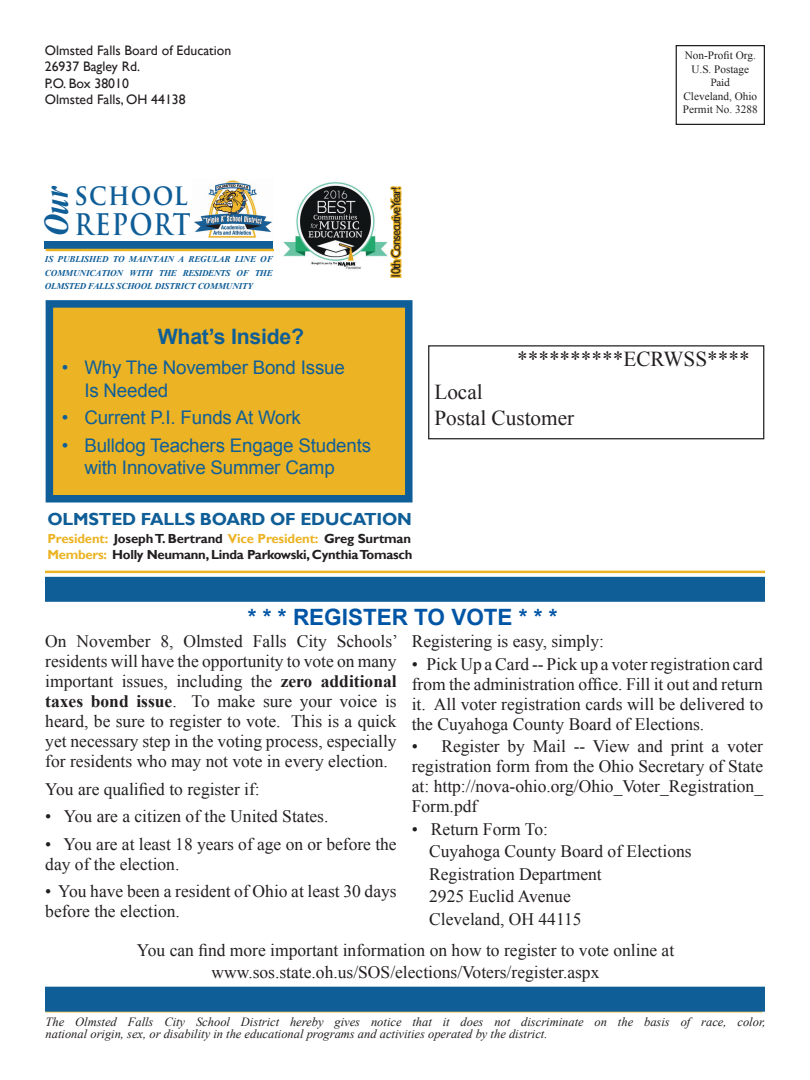
<style>
.page{position:relative;width:810px;height:1080px;background:#fff}
.page>*{position:absolute;margin:0;border:0;box-sizing:border-box;transform-origin:0 0}
.t1{font:700 43.12px "Vijaya";color:#105e97;scale:.87 1}
.t2{font:700 29px "Trajan Pro";letter-spacing:.05em;color:#105e97;scale:.86 1}
.t3{font:700 22.5px "Arial";color:#0155a5}
.t4{font:21.25px/25.5px "Times New Roman";color:#231f20}
.t5{font:700 21.25px "Arial";letter-spacing:-.01em;color:#105e97}
.t6{font:18.75px/22.5px "Arial";letter-spacing:-.01em;color:#105e97}
.t7{font:17.5px/20px "Times New Roman";color:#231f20;text-align:justify}
.t8{font:700 17.5px "Gill Sans";letter-spacing:-.01em;color:#105e97}
.t9{font:13.75px/16.5px "Gill Sans";color:#231f20}
.t10{font:700 13.12px/15.8px "Gill Sans";letter-spacing:-.02em;color:#231f20}
.t11{font:italic 12.5px/12.5px "Times New Roman";color:#231f20}
.t12{font:12.5px "Gill Sans";letter-spacing:-.09em;color:#231f20}
.t13{font:700 11.25px/13.5px "Vijaya";letter-spacing:-.02em;color:#105e97;text-align:justify}
.t14{font:11.25px/13.5px "Times New Roman";color:#231f20;text-align:center}
.t15{font:11.25px "Minion Pro";color:#231f20}
.s1{color:#ecb424}
.s2{font-weight:700}
</style>
<div class="page">
<div style="left:390px;top:274px;width:11px;height:4px;border:2px solid #ecb424"></div>
<svg style="left:390px;top:186px;width:12px;height:90px"></svg>
<div style="left:676px;top:45px;width:89px;height:80px;border:1px solid #231f20"></div>
<div style="left:428px;top:345px;width:336px;height:94px;border:1px solid #231f20"></div>
<hr style="left:45px;top:571px;width:720px;height:2px;background:#ecb424">
<div style="left:44px;top:242px;width:229px;height:7px;background:#105e97"></div>
<hr style="left:46px;top:249px;width:228px;height:2px;background:#ecb424">
<img style="left:194px;top:180px;width:78px;height:58px">
<svg style="left:74px;top:241px;width:118px;height:11px"></svg>
<img style="left:283px;top:182px;width:105px;height:88px">
<div style="left:45px;top:987px;width:720px;height:25px;background:#105e97"></div>
<div style="left:45px;top:577px;width:720px;height:25px;background:#105e97"></div>
<div style="left:49px;top:304px;width:360px;height:195px;background:#ecb424"></div>
<div style="left:46px;top:300px;width:367px;height:202px;border:8px solid #105e97"></div>
<p class="t9" style="left:45px;top:42px;width:188px">Olmsted Falls Board of Education<br>26937 Bagley Rd.<br>P.O. Box 38010<br>Olmsted Falls, OH 44138</p>
<p class="t14" style="left:685px;top:48px;width:73px">Non-Profit Org.<br>U.S. Postage</p>
<p class="t15" style="left:710px;top:75px;width:21px">Paid</p>
<p class="t14" style="left:683px;top:89px;width:76px;text-align:left">Cleveland, Ohio<br>Permit No. 3288</p>
<h1 class="t1" style="left:22px;top:236px;width:60px;rotate:-90deg">Our</h1>
<h2 class="t2" style="left:75px;top:177px;width:133px">school</h2>
<h2 class="t2" style="left:75px;top:207px;width:136px">REPORT</h2>
<p class="t13" style="left:45px;top:251px;width:229px">IS PUBLISHED TO MAINTAIN A REGULAR LINE OF COMMUNICATION WITH THE RESIDENTS OF THE OLMSTED FALLS SCHOOL DISTRICT COMMUNITY</p>
<p class="t5" style="left:158px;top:322px;width:148px">What’s Inside?</p>
<p class="t6" style="left:84px;top:356px;width:262px;text-indent:-22px">• Why The November Bond Issue<br>Is Needed</p>
<p class="t6" style="left:62px;top:406px;width:241px">• Current P.I. Funds At Work</p>
<p class="t6" style="left:84px;top:434px;width:288px;text-indent:-22px">• Bulldog Teachers Engage Students with Innovative Summer Camp</p>
<p class="t12" style="left:389px;top:279px;width:94px;rotate:-90deg">10th Consecutive Year!</p>
<p class="t8" style="left:48px;top:509px;width:366px">OLMSTED FALLS BOARD OF EDUCATION</p>
<p class="t10" style="left:48px;top:531px;width:366px"><span class="s1">President:</span> Joseph T. Bertrand <span class="s1">Vice President:</span> Greg Surtman<br><span class="s1">Members:</span> Holly Neumann, Linda Parkowski, Cynthia Tomasch</p>
<p class="t4" style="left:517px;top:346px;width:234px">**********ECRWSS****</p>
<p class="t4" style="left:434px;top:379px;width:141px">Local<br>Postal Customer</p>
<p class="t3" style="left:248px;top:602px;width:311px">* * * REGISTER TO VOTE * * *</p>
<p class="t7" style="left:412px;top:631px;width:194px">Registering is easy, simply:</p>
<p class="t7" style="left:412px;top:653px;width:353px">• Pick Up a Card -- Pick up a voter registration card from the administration office. Fill it out and return it. All voter registration cards will be delivered to the Cuyahoga County Board of Elections.</p>
<p class="t7" style="left:412px;top:736px;width:353px">• Register by Mail -- View and print a voter registration form from the Ohio Secretary of State at: http://nova-ohio.org/Ohio_Voter_Registration_ Form.pdf</p>
<p class="t7" style="left:429px;top:817px;width:264px;line-height:22.5px;text-align:left;text-indent:-18px">• Return Form To:<br>Cuyahoga County Board of Elections<br>Registration Department<br>2925 Euclid Avenue<br>Cleveland, OH 44115</p>
<p class="t7" style="left:137px;top:938px;width:539px;line-height:22.5px;text-align:center">You can find more important information on how to register to vote online at www.sos.state.oh.us/SOS/elections/Voters/register.aspx</p>
<p class="t7" style="left:45px;top:631px;width:354px">On November 8, Olmsted Falls City Schools’ residents will have the opportunity to vote on many important issues, including the <span class="s2">zero additional taxes bond issue</span>. To make sure your voice is heard, be sure to register to vote. This is a quick yet necessary step in the voting process, especially for residents who may not vote in every election.</p>
<p class="t7" style="left:45px;top:778px;width:216px">You are qualified to register if:</p>
<p class="t7" style="left:45px;top:806px;width:285px">• You are a citizen of the United States.</p>
<p class="t7" style="left:45px;top:833px;width:353px">• You are at least 18 years of age on or before the day of the election.</p>
<p class="t7" style="left:45px;top:881px;width:353px">• You have been a resident of Ohio at least 30 days before the election.</p>
<p class="t11" style="left:46px;top:1015px;width:722px">The Olmsted Falls City School District hereby gives notice that it does not discriminate on the basis of race, color, national origin, sex, or disability in the educational programs and activities operated by the district.</p>
</div>
